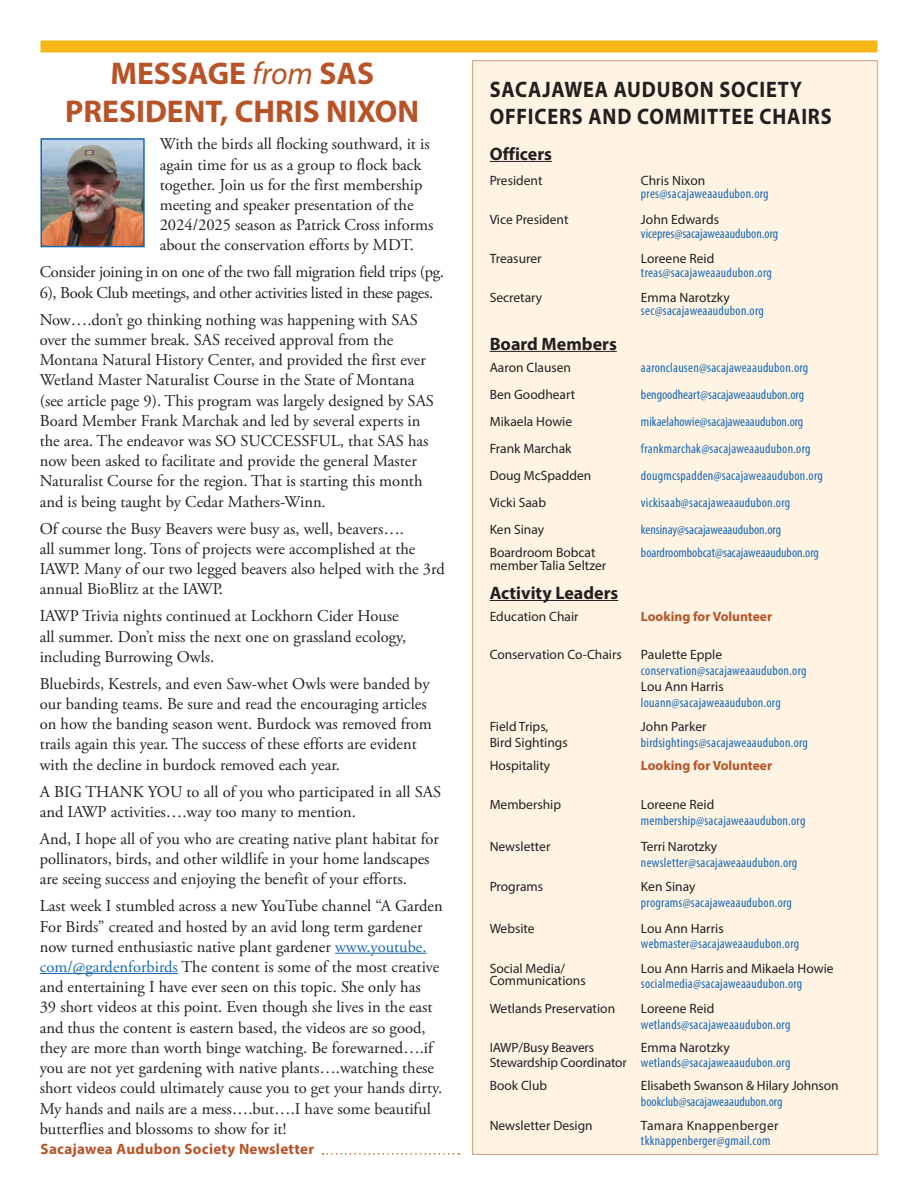
<style>
.page{position:relative;width:918px;height:1188px;background:#fff}
.page>*{position:absolute;margin:0;border:0;box-sizing:border-box;transform-origin:0 0}
.t1{font:700 31.5px/38.2px "Myriad Pro";color:#b75327;text-align:center}
.t2{font:700 22.5px/27px "Myriad Pro";letter-spacing:.04em;color:#231f20;scale:.9 1}
.t3{font:700 18px "Myriad Pro";color:#231f20}
.t4{font:16.5px/20.2px "Adobe Garamond Pro";color:#231f20}
.t5{font:16.5px/20.2px "Adobe Garamond Pro";letter-spacing:-.02em;color:#231f20}
.t6{font:700 15px "Myriad Pro";letter-spacing:.02em;color:#b75327}
.t7{font:13.5px/13.5px "Myriad Pro";color:#231f20}
.t8{font:condensed 13.5px "Myriad Pro";letter-spacing:.02em;color:#1a68b3}
.t9{font:condensed 13.5px "Myriad Pro";color:#1a68b3}
.t10{font:700 13.5px "Myriad Pro";color:#b75327}
.t11{font:13.5px "Myriad Pro";letter-spacing:.02em;color:#231f20}
.s1{font-weight:400;font-style:italic}
.s2{color:#1a68b3}
</style>
<div class="page">
<div style="left:40px;top:40px;width:838px;height:12px;background:#f7b718"></div>
<svg style="left:323px;top:1153px;width:136px;height:2px"></svg>
<div style="left:473px;top:61px;width:404px;height:1093px;background:#fff4e4"></div>
<hr style="left:490px;top:161px;width:62px;height:1px;background:#231f20">
<hr style="left:490px;top:351px;width:127px;height:1px;background:#231f20">
<hr style="left:490px;top:600px;width:128px;height:1px;background:#231f20">
<hr style="left:335px;top:953px;width:92px;height:1px;background:#1a68b3">
<hr style="left:40px;top:973px;width:138px;height:1px;background:#1a68b3">
<img style="left:43px;top:141px;width:99px;height:103px">
<div style="left:40px;top:138px;width:105px;height:109px;border:2px solid #1a68b3"></div>
<h1 class="t1" style="left:65px;top:53px;width:356px">MESSAGE <span class="s1">from</span> SAS<br>PRESIDENT, CHRIS NIXON</h1>
<p class="t4" style="left:160px;top:135px;width:275px">With the birds all flocking southward, it is again time for us as a group to flock back together. Join us for the first membership meeting and speaker presentation of the 2024/2025 season as Patrick Cross informs about the conservation efforts by MDT.</p>
<p class="t5" style="left:40px;top:263px;width:406px">Consider joining in on one of the two fall migration field trips (pg.<br>6), Book Club meetings, and other activities listed in these pages.</p>
<p class="t4" style="left:40px;top:310px;width:396px">Now….don’t go thinking nothing was happening with SAS over the summer break. SAS received approval from the Montana Natural History Center, and provided the first ever Wetland Master Naturalist Course in the State of Montana (see article page 9). This program was largely designed by SAS Board Member Frank Marchak and led by several experts in the area. The endeavor was SO SUCCESSFUL, that SAS has now been asked to facilitate and provide the general Master Naturalist Course for the region. That is starting this month and is being taught by Cedar Mathers-Winn.</p>
<p class="t4" style="left:40px;top:519px;width:407px">Of course the Busy Beavers were busy as, well, beavers….<br>all summer long. Tons of projects were accomplished at the IAWP. Many of our two legged beavers also helped with the 3rd annual BioBlitz at the IAWP.</p>
<p class="t4" style="left:40px;top:607px;width:368px">IAWP Trivia nights continued at Lockhorn Cider House all summer. Don’t miss the next one on grassland ecology, including Burrowing Owls.</p>
<p class="t4" style="left:40px;top:674px;width:394px">Bluebirds, Kestrels, and even Saw-whet Owls were banded by our banding teams. Be sure and read the encouraging articles on how the banding season went. Burdock was removed from trails again this year. The success of these efforts are evident with the decline in burdock removed each year.</p>
<p class="t4" style="left:40px;top:782px;width:403px">A BIG THANK YOU to all of you who participated in all SAS and IAWP activities….way too many to mention.</p>
<p class="t4" style="left:40px;top:829px;width:401px">And, I hope all of you who are creating native plant habitat for pollinators, birds, and other wildlife in your home landscapes are seeing success and enjoying the benefit of your efforts.</p>
<p class="t4" style="left:40px;top:897px;width:405px">Last week I stumbled across a new YouTube channel “A Garden For Birds” created and hosted by an avid long term gardener now turned enthusiastic native plant gardener <span class="s2">www.youtube. com/@gardenforbirds</span> The content is some of the most creative and entertaining I have ever seen on this topic. She only has<br>39 short videos at this point. Even though she lives in the east and thus the content is eastern based, the videos are so good, they are more than worth binge watching. Be forewarned….if you are not yet gardening with native plants….watching these short videos could ultimately cause you to get your hands dirty.<br>My hands and nails are a mess….but….I have some beautiful butterflies and blossoms to show for it!</p>
<p class="t6" style="left:40px;top:1139px;width:275px">Sacajawea Audubon Society Newsletter</p>
<h2 class="t2" style="left:490px;top:75px;width:382px">SACAJAWEA AUDUBON SOCIETY<br>OFFICERS AND COMMITTEE CHAIRS</h2>
<p class="t3" style="left:490px;top:142px;width:64px">Officers</p>
<p class="t7" style="left:490px;top:173px;width:54px">President</p>
<p class="t7" style="left:641px;top:173px;width:66px">Chris Nixon</p>
<p class="t8" style="left:641px;top:185px;width:129px">pres@sacajaweaaudubon.org</p>
<p class="t7" style="left:490px;top:213px;width:80px">Vice President</p>
<p class="t7" style="left:641px;top:213px;width:80px">John Edwards</p>
<p class="t9" style="left:641px;top:225px;width:139px">vicepres@sacajaweaaudubon.org</p>
<p class="t7" style="left:490px;top:252px;width:53px">Treasurer</p>
<p class="t7" style="left:641px;top:252px;width:75px">Loreene Reid</p>
<p class="t8" style="left:641px;top:264px;width:132px">treas@sacajaweaaudubon.org</p>
<p class="t7" style="left:490px;top:290px;width:54px">Secretary</p>
<p class="t7" style="left:641px;top:290px;width:90px">Emma Narotzky</p>
<p class="t8" style="left:641px;top:303px;width:124px">sec@sacajaweaaudubon.org</p>
<p class="t3" style="left:490px;top:332px;width:129px">Board Members</p>
<p class="t7" style="left:490px;top:360px;width:83px">Aaron Clausen</p>
<p class="t8" style="left:641px;top:359px;width:169px">aaronclausen@sacajaweaaudubon.org</p>
<p class="t7" style="left:490px;top:387px;width:87px">Ben Goodheart</p>
<p class="t9" style="left:641px;top:386px;width:165px">bengoodheart@sacajaweaaudubon.org</p>
<p class="t7" style="left:490px;top:414px;width:84px">Mikaela Howie</p>
<p class="t9" style="left:641px;top:413px;width:164px">mikaelahowie@sacajaweaaudubon.org</p>
<p class="t7" style="left:490px;top:441px;width:83px">Frank Marchak</p>
<p class="t8" style="left:641px;top:440px;width:171px">frankmarchak@sacajaweaaudubon.org</p>
<p class="t7" style="left:490px;top:468px;width:103px">Doug McSpadden</p>
<p class="t8" style="left:641px;top:467px;width:183px">dougmcspadden@sacajaweaaudubon.org</p>
<p class="t7" style="left:490px;top:495px;width:58px">Vicki Saab</p>
<p class="t8" style="left:641px;top:494px;width:151px">vickisaab@sacajaweaaudubon.org</p>
<p class="t7" style="left:490px;top:522px;width:56px">Ken Sinay</p>
<p class="t9" style="left:641px;top:521px;width:142px">kensinay@sacajaweaaudubon.org</p>
<p class="t7" style="left:490px;top:545px;width:118px">Boardroom Bobcat member Talia Seltzer</p>
<p class="t9" style="left:641px;top:544px;width:179px">boardroombobcat@sacajaweaaudubon.org</p>
<p class="t3" style="left:490px;top:581px;width:130px">Activity Leaders</p>
<p class="t7" style="left:490px;top:609px;width:90px">Education Chair</p>
<p class="t10" style="left:641px;top:607px;width:133px">Looking for Volunteer</p>
<p class="t7" style="left:490px;top:648px;width:134px">Conservation Co-Chairs</p>
<p class="t7" style="left:641px;top:648px;width:83px">Paulette Epple</p>
<p class="t8" style="left:641px;top:663px;width:167px">conservation@sacajaweaaudubon.org</p>
<p class="t7" style="left:641px;top:679px;width:84px">Lou Ann Harris</p>
<p class="t8" style="left:641px;top:694px;width:141px">louann@sacajaweaaudubon.org</p>
<p class="t7" style="left:490px;top:718px;width:80px;line-height:15.8px">Field Trips,<br>Bird Sightings</p>
<p class="t7" style="left:641px;top:719px;width:67px">John Parker</p>
<p class="t8" style="left:641px;top:734px;width:168px">birdsightings@sacajaweaaudubon.org</p>
<p class="t7" style="left:490px;top:759px;width:62px">Hospitality</p>
<p class="t10" style="left:641px;top:757px;width:133px">Looking for Volunteer</p>
<p class="t7" style="left:490px;top:798px;width:73px">Membership</p>
<p class="t7" style="left:641px;top:798px;width:75px">Loreene Reid</p>
<p class="t8" style="left:641px;top:812px;width:166px">membership@sacajaweaaudubon.org</p>
<p class="t7" style="left:490px;top:840px;width:62px">Newsletter</p>
<p class="t7" style="left:641px;top:840px;width:78px">Terri Narotzky</p>
<p class="t8" style="left:641px;top:855px;width:158px">newsletter@sacajaweaaudubon.org</p>
<p class="t7" style="left:490px;top:880px;width:55px">Programs</p>
<p class="t7" style="left:641px;top:880px;width:56px">Ken Sinay</p>
<p class="t8" style="left:641px;top:895px;width:152px">programs@sacajaweaaudubon.org</p>
<p class="t7" style="left:490px;top:921px;width:47px">Website</p>
<p class="t7" style="left:641px;top:921px;width:84px">Lou Ann Harris</p>
<p class="t8" style="left:641px;top:936px;width:160px">webmaster@sacajaweaaudubon.org</p>
<p class="t7" style="left:490px;top:962px;width:98px;line-height:12px">Social Media/<br>Communications</p>
<p class="t7" style="left:641px;top:961px;width:194px">Lou Ann Harris and Mikaela Howie</p>
<p class="t8" style="left:641px;top:976px;width:163px">socialmedia@sacajaweaaudubon.org</p>
<p class="t7" style="left:490px;top:1001px;width:127px">Wetlands Preservation</p>
<p class="t7" style="left:641px;top:1001px;width:75px">Loreene Reid</p>
<p class="t8" style="left:641px;top:1016px;width:151px">wetlands@sacajaweaaudubon.org</p>
<p class="t7" style="left:490px;top:1039px;width:139px;line-height:15px">IAWP/Busy Beavers<br>Stewardship Coordinator</p>
<p class="t7" style="left:641px;top:1040px;width:90px">Emma Narotzky</p>
<p class="t8" style="left:641px;top:1054px;width:151px">wetlands@sacajaweaaudubon.org</p>
<p class="t7" style="left:490px;top:1079px;width:59px">Book Club</p>
<p class="t7" style="left:641px;top:1079px;width:199px">Elisabeth Swanson &amp; Hilary Johnson</p>
<p class="t9" style="left:641px;top:1093px;width:143px">bookclub@sacajaweaaudubon.org</p>
<p class="t7" style="left:490px;top:1119px;width:104px">Newsletter Design</p>
<p class="t11" style="left:641px;top:1117px;width:139px">Tamara Knappenberger</p>
<p class="t8" style="left:641px;top:1132px;width:131px">tkknappenberger@gmail.com</p>
</div>
